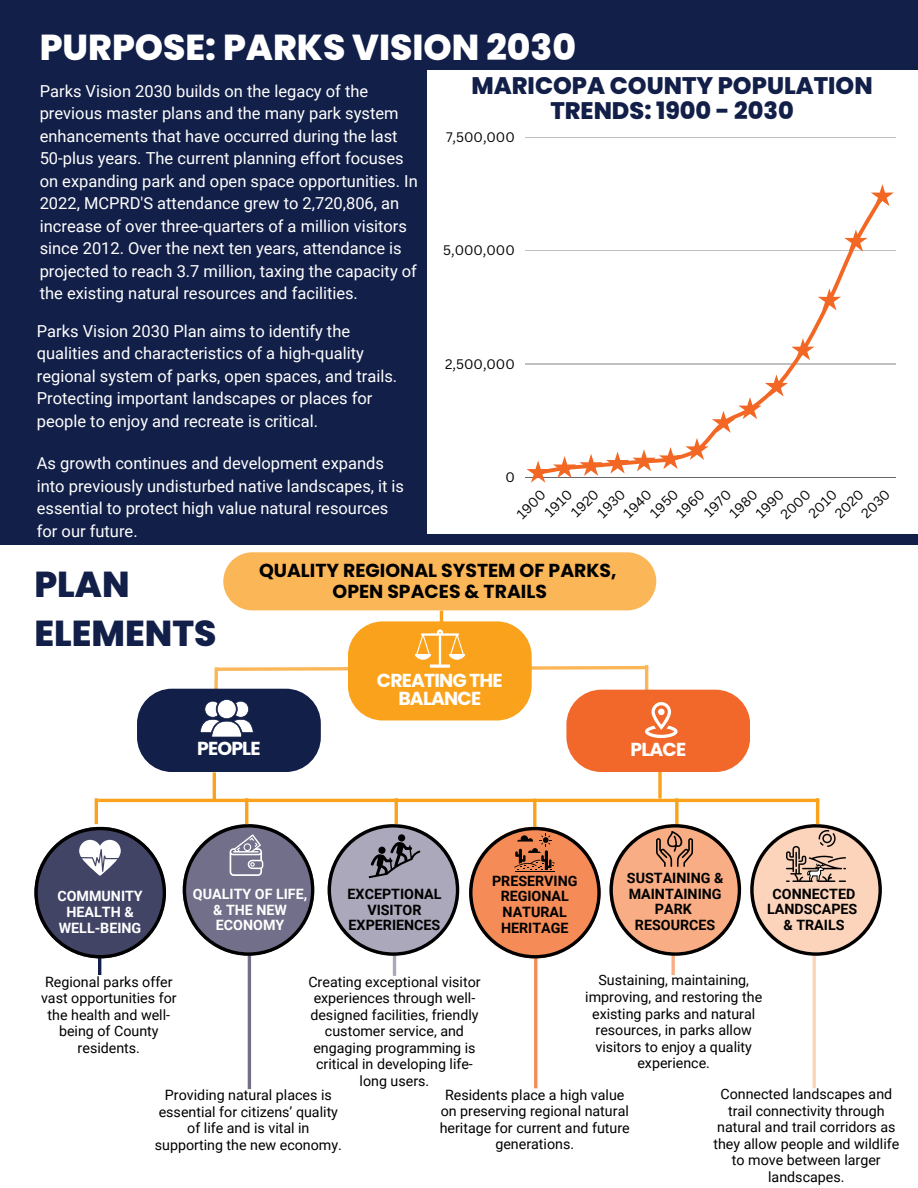
<style>
.page{position:relative;width:918px;height:1188px;background:#121f48}
.page>*{position:absolute;margin:0;border:0;box-sizing:border-box;transform-origin:0 0}
.t1{font:800 36px "Poppins";color:#fff}
.t2{font:800 36px "Poppins";color:#121f48}
.t3{font:800 23.85px/24.8px "Poppins";color:#121f48;text-align:center}
.t4{font:700 18.75px "Poppins";color:#000}
.t5{font:700 18.75px/18px "Poppins";letter-spacing:-.045em;color:#fff;text-align:center}
.t6{font:16.5px/22.5px "Roboto";color:#fff}
.t7{font:14.25px/16.5px "Roboto";color:#000;text-align:center}
.t8{font:700 14.25px/15.6px "Roboto";color:#000;text-align:center}
.t9{font:700 14.25px/15.6px "Roboto";color:#fff;text-align:center}
.t10{font:13.5px "Canva Sans";color:#000}
</style>
<div class="page">
<div style="left:0;top:545px;width:918px;height:643px;background:#fff"></div>
<hr style="left:98px;top:799px;width:721px;height:3px;background:#faa21b">
<div style="left:223px;top:552px;width:433px;height:58px;background:#fbb658"></div>
<hr style="left:98px;top:949px;width:3px;height:26px;background:#121f48">
<hr style="left:393px;top:950px;width:3px;height:26px;background:#aaa8ba">
<svg style="left:671px;top:956px;width:4px;height:19px"></svg>
<hr style="left:813px;top:950px;width:3px;height:138px;background:#fcd4bb">
<hr style="left:248px;top:951px;width:3px;height:138px;background:#716f89">
<hr style="left:534px;top:950px;width:3px;height:138px;background:#f58b56">
<svg style="left:34px;top:827px;width:132px;height:131px"></svg>
<svg style="left:183px;top:824px;width:131px;height:132px"></svg>
<svg style="left:328px;top:824px;width:131px;height:132px"></svg>
<svg style="left:469px;top:827px;width:132px;height:131px"></svg>
<div style="left:137px;top:689px;width:184px;height:83px;background:#121f48;border-radius:35px"></div>
<svg style="left:750px;top:824px;width:132px;height:132px"></svg>
<img style="left:786px;top:830px;width:60px;height:52px">
<hr style="left:95px;top:798px;width:3px;height:26px;background:#faa21b">
<hr style="left:395px;top:798px;width:3px;height:26px;background:#faa21b">
<hr style="left:533px;top:799px;width:3px;height:28px;background:#faa21b">
<svg style="left:675px;top:798px;width:4px;height:26px"></svg>
<svg style="left:609px;top:824px;width:132px;height:132px"></svg>
<hr style="left:816px;top:798px;width:3px;height:26px;background:#faa21b">
<hr style="left:245px;top:798px;width:3px;height:26px;background:#faa21b">
<hr style="left:213px;top:772px;width:3px;height:27px;background:#faa21b">
<svg style="left:658px;top:772px;width:4px;height:26px"></svg>
<div style="left:566px;top:690px;width:184px;height:82px;background:#f2672a;border-radius:35px"></div>
<hr style="left:440px;top:611px;width:3px;height:28px;background:#faa21b">
<div style="left:348px;top:621px;width:184px;height:99px;background:#faa21b;border-radius:35px"></div>
<svg style="left:200px;top:629px;width:478px;height:142px"></svg>
<div style="left:427px;top:70px;width:491px;height:464px;background:#fff"></div>
<hr style="left:525px;top:137px;width:371px;height:1px;background:#000">
<hr style="left:525px;top:250px;width:371px;height:1px;background:#000">
<hr style="left:525px;top:364px;width:371px;height:1px;background:#000">
<hr style="left:525px;top:477px;width:371px;height:1px;background:#000">
<svg style="left:527px;top:184px;width:367px;height:299px"></svg>
<p class="t1" style="left:40px;top:22px;width:538px">PURPOSE: PARKS VISION 2030</p>
<p class="t6" style="left:40px;top:80px;width:380px">Parks Vision 2030 builds on the legacy of the previous master plans and the many park system enhancements that have occurred during the last 50-plus years. The current planning effort focuses on expanding park and open space opportunities. In 2022, MCPRD'S attendance grew to 2,720,806, an increase of over three-quarters of a million visitors since 2012. Over the next ten years, attendance is projected to reach 3.7 million, taxing the capacity of the existing natural resources and facilities.</p>
<p class="t6" style="left:37px;top:320px;width:362px">Parks Vision 2030 Plan aims to identify the qualities and characteristics of a high-quality regional system of parks, open spaces, and trails.<br>Protecting important landscapes or places for people to enjoy and recreate is critical.</p>
<p class="t6" style="left:37px;top:452px;width:369px">As growth continues and development expands into previously undisturbed native landscapes, it is essential to protect high value natural resources for our future.</p>
<p class="t3" style="left:471px;top:73px;width:403px">MARICOPA COUNTY POPULATION<br>TRENDS: 1900 - 2030</p>
<p class="t10" style="left:446px;top:128px;width:70px">7,500,000</p>
<p class="t10" style="left:443px;top:241px;width:73px">5,000,000</p>
<p class="t10" style="left:445px;top:354px;width:71px">2,500,000</p>
<p class="t10" style="left:505px;top:468px;width:11px">0</p>
<p class="t10" style="left:672px;top:509px;width:35px;rotate:-45deg">1960</p>
<p class="t10" style="left:700px;top:508px;width:33px;rotate:-45deg">1970</p>
<p class="t10" style="left:725px;top:509px;width:35px;rotate:-45deg">1980</p>
<p class="t10" style="left:593px;top:508px;width:35px;rotate:-45deg">1930</p>
<p class="t10" style="left:512px;top:509px;width:36px;rotate:-45deg">1900</p>
<p class="t10" style="left:540px;top:508px;width:34px;rotate:-45deg">1910</p>
<p class="t10" style="left:776px;top:510px;width:37px;rotate:-45deg">2000</p>
<p class="t10" style="left:857px;top:509px;width:36px;rotate:-45deg">2030</p>
<p class="t10" style="left:804px;top:509px;width:35px;rotate:-45deg">2010</p>
<p class="t10" style="left:751px;top:509px;width:35px;rotate:-45deg">1990</p>
<p class="t10" style="left:567px;top:508px;width:34px;rotate:-45deg">1920</p>
<p class="t10" style="left:646px;top:508px;width:35px;rotate:-45deg">1950</p>
<p class="t10" style="left:619px;top:509px;width:35px;rotate:-45deg">1940</p>
<p class="t10" style="left:831px;top:509px;width:35px;rotate:-45deg">2020</p>
<p class="t2" style="left:34px;top:559px;width:97px">PLAN</p>
<p class="t2" style="left:34px;top:609px;width:184px">ELEMENTS</p>
<p class="t4" style="left:259px;top:557px;width:359px">QUALITY REGIONAL SYSTEM OF PARKS,</p>
<p class="t4" style="left:333px;top:579px;width:216px">OPEN SPACES &amp; TRAILS</p>
<p class="t5" style="left:377px;top:671px;width:127px">CREATING THE<br>BALANCE</p>
<p class="t9" style="left:57px;top:889px;width:87px">COMMUNITY<br>HEALTH &amp;</p>
<p class="t9" style="left:59px;top:920px;width:84px">WELL-BEING</p>
<p class="t5" style="left:197px;top:740px;width:65px">PEOPLE</p>
<p class="t5" style="left:630px;top:740px;width:57px">PLACE</p>
<p class="t9" style="left:193px;top:886px;width:116px">QUALITY OF LIFE, &amp; THE NEW<br>ECONOMY</p>
<p class="t8" style="left:348px;top:886px;width:95px">EXCEPTIONAL</p>
<p class="t8" style="left:367px;top:902px;width:56px">VISITOR</p>
<p class="t8" style="left:349px;top:918px;width:93px">EXPERIENCES</p>
<p class="t8" style="left:492px;top:873px;width:87px">PRESERVING<br>REGIONAL<br>NATURAL<br>HERITAGE</p>
<p class="t8" style="left:627px;top:871px;width:98px">SUSTAINING &amp;<br>MAINTAINING<br>PARK</p>
<p class="t8" style="left:635px;top:917px;width:82px">RESOURCES</p>
<p class="t8" style="left:767px;top:886px;width:92px">CONNECTED<br>LANDSCAPES</p>
<p class="t8" style="left:783px;top:917px;width:63px">&amp; TRAILS</p>
<p class="t7" style="left:585px;top:972px;width:178px">Sustaining, maintaining, improving, and restoring the existing parks and natural resources, in parks allow visitors to enjoy a quality experience.</p>
<p class="t7" style="left:713px;top:1086px;width:187px">Connected landscapes and trail connectivity through natural and trail corridors as they allow people and wildlife to move between larger landscapes.</p>
<p class="t7" style="left:41px;top:974px;width:137px">Regional parks offer vast opportunities for the health and well&shy;being of County residents.</p>
<p class="t7" style="left:155px;top:1087px;width:189px">Providing natural places is essential for citizens’ quality of life and is vital in supporting the new economy.</p>
<p class="t7" style="left:308px;top:974px;width:174px">Creating exceptional visitor experiences through well&shy;designed facilities, friendly customer service, and engaging programming is critical in developing life&shy;long users.</p>
<p class="t7" style="left:440px;top:1086px;width:192px">Residents place a high value on preserving regional natural heritage for current and future generations.</p>
</div>
